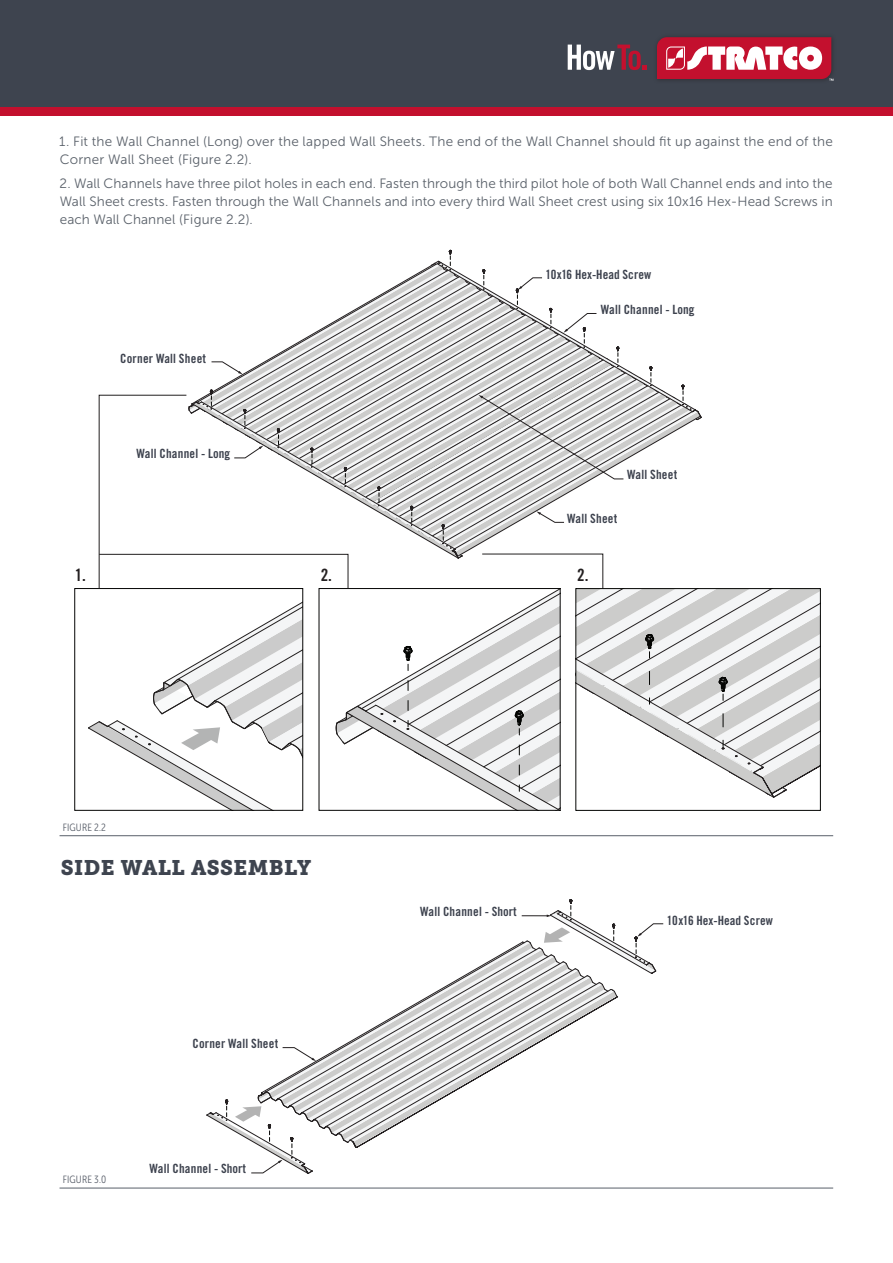
<style>
.page{position:relative;width:893px;height:1263px;background:#fff}
.page>*{position:absolute;margin:0;border:0;box-sizing:border-box;transform-origin:0 0}
.t1{font:21px "Museo Slab 900";letter-spacing:.02em;color:#3e444f}
.t2{font:16.95px "Trade Gothic LT Std Bd Cn 20";color:#231f20}
.Body_Text{font:13.5px/18px "Museo Sans 300";letter-spacing:.01em;color:#5a616a}
.t3{font:12.75px "Trade Gothic LT Std Bd Cn 20";letter-spacing:.015em;color:#3d424e}
.t4{font:10.5px "Museo Sans Cond 300";letter-spacing:.02em;color:#595f6a}
</style>
<div class="page">
<div style="left:0;top:0;width:893px;height:107px;background:#3e444f"></div>
<div style="left:0;top:107px;width:893px;height:9px;background:#c3102e"></div>
<svg style="left:568px;top:45px;width:79px;height:25px"></svg>
<div style="left:653px;top:33px;width:183px;height:51px;background:#3b404a"></div>
<svg style="left:657px;top:37px;width:176px;height:44px;background:#cb596d"></svg>
<svg style="left:88px;top:250px;width:732px;height:560px"></svg>
<hr style="left:60px;top:835px;width:773px;height:1px;background:#595f6a">
<svg style="left:206px;top:899px;width:458px;height:275px"></svg>
<hr style="left:60px;top:1188px;width:773px;height:1px;background:#595f6a">
<p class="Body_Text" style="left:59px;top:132px;width:775px">1. Fit the Wall Channel (Long) over the lapped Wall Sheets. The end of the Wall Channel should fit up against the end of the<br>Corner Wall Sheet (Figure 2.2).</p>
<p class="Body_Text" style="left:59px;top:174px;width:775px;text-align:justify">2. Wall Channels have three pilot holes in each end. Fasten through the third pilot hole of both Wall Channel ends and into the Wall Sheet crests. Fasten through the Wall Channels and into every third Wall Sheet crest using six 10x16 Hex-Head Screws in each Wall Channel (Figure 2.2).</p>
<p class="t3" style="left:545px;top:267px;width:108px">10x16 Hex-Head Screw</p>
<p class="t3" style="left:120px;top:350px;width:87px">Corner Wall Sheet</p>
<p class="t3" style="left:137px;top:446px;width:95px">Wall Channel - Long</p>
<p class="t3" style="left:601px;top:302px;width:95px">Wall Channel - Long</p>
<p class="t3" style="left:627px;top:467px;width:52px">Wall Sheet</p>
<p class="t3" style="left:567px;top:510px;width:52px">Wall Sheet</p>
<p class="t2" style="left:75px;top:565px;width:13px">1.</p>
<p class="t2" style="left:321px;top:565px;width:13px">2.</p>
<p class="t2" style="left:577px;top:565px;width:13px">2.</p>
<p class="t4" style="left:63px;top:821px;width:45px">FIGURE 2.2</p>
<p class="t1" style="left:61px;top:855px;width:252px">SIDE WALL ASSEMBLY</p>
<p class="t3" style="left:192px;top:1036px;width:87px">Corner Wall Sheet</p>
<p class="t4" style="left:63px;top:1174px;width:45px">FIGURE 3.0</p>
<p class="t3" style="left:150px;top:1161px;width:98px">Wall Channel - Short</p>
<p class="t3" style="left:420px;top:904px;width:98px">Wall Channel - Short</p>
<p class="t3" style="left:667px;top:913px;width:108px">10x16 Hex-Head Screw</p>
</div>
